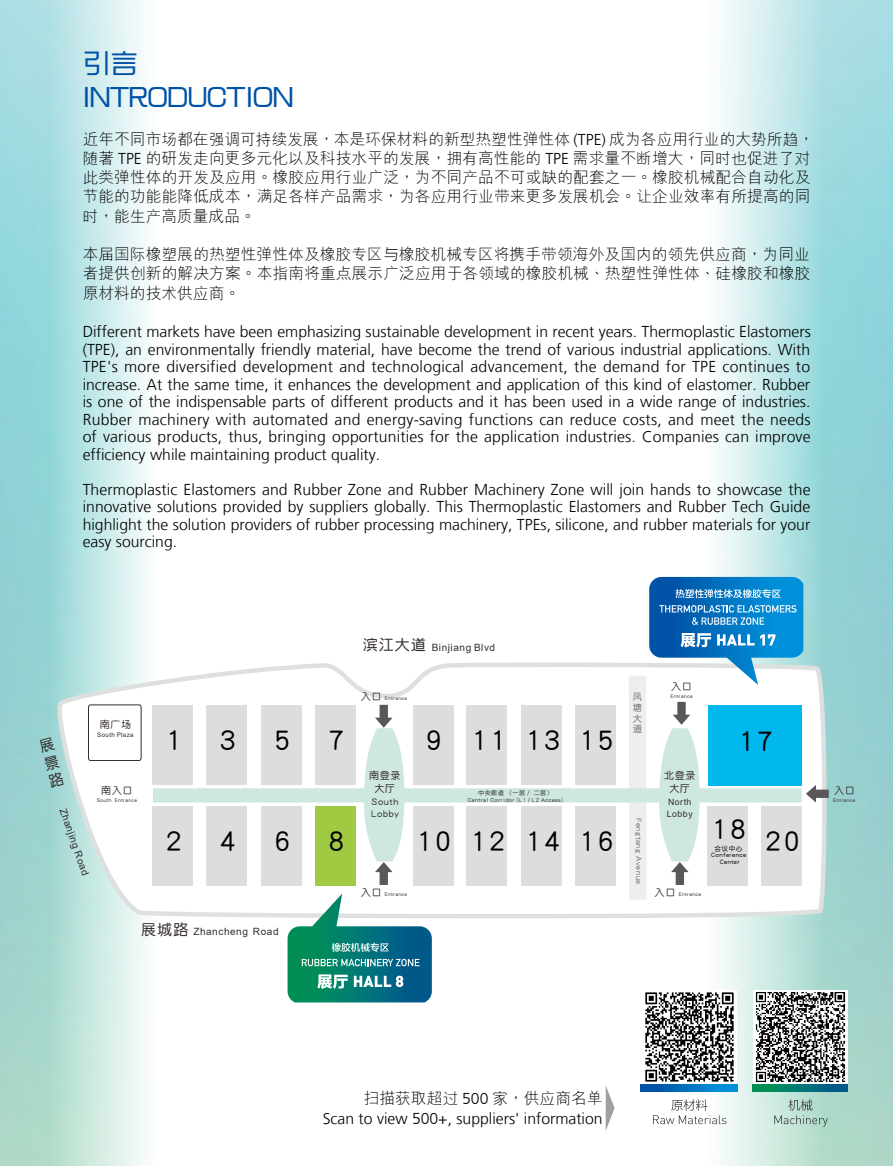
<style>
.page{position:relative;width:893px;height:1166px;background:#fff}
.page>*{position:absolute;margin:0;border:0;box-sizing:border-box;transform-origin:0 0}
.t1{font:30.1px "DFP Yuan W5";letter-spacing:.065em;color:#000}
.t2{font:500 27.65px/33.2px "MJ Ngai HK";color:#0053a6}
.t3{font:300 15.75px/17.5px "Frutiger LT";color:#000;text-align:justify}
.t4{font:300 15.75px/19.2px "M Hei HKS";letter-spacing:.005em;color:#000}
.t5{font:9.97px "Arial";letter-spacing:.055em;color:#342c2b}
.t6{font:9.97px/12.6px "DFP Yuan W5";letter-spacing:.065em;color:#342c2b;text-align:center}
.t7{font:9.28px/10.8px "DFP Yuan W5";color:#757475;text-align:justify}
.t8{font:8.75px "Arial";letter-spacing:.055em;color:#342c2b}
.t9{font:8.4px "DFP Yuan W5";letter-spacing:.065em;color:#757475}
.t10{font:6.65px/6.6px "DFP Yuan W5";letter-spacing:.065em;color:#000;text-align:center}
.t11{font:6.3px "Arial";letter-spacing:.055em;color:#342c2b}
.t12{font:6.12px/6.8px "DFP Yuan W5";letter-spacing:.065em;color:#342c2b;text-align:center}
.t13{font:5.6px "DFP Yuan W5";letter-spacing:.065em;color:#342c2b}
.s1{font-family:"Frutiger LT"}
.s2{font-family:"DFP Yuan W5";font-size:15.05px}
.s3{font-size:9.97px}
</style>
<div class="page">
<img style="left:655px;top:0;width:238px;height:1166px">
<hr style="left:892px;top:754px;width:1px;height:412px;background:#f0f1f1">
<svg style="left:653px;top:1099px;width:73px;height:25px"></svg>
<img style="left:645px;top:990px;width:92px;height:94px">
<svg style="left:641px;top:1084px;width:96px;height:7px"></svg>
<svg style="left:774px;top:1099px;width:54px;height:28px;background:#accdc0"></svg>
<img style="left:753px;top:990px;width:95px;height:94px">
<svg style="left:753px;top:1084px;width:95px;height:7px"></svg>
<svg style="left:606px;top:1086px;width:9px;height:44px"></svg>
<svg style="left:51px;top:661px;width:776px;height:258px"></svg>
<div style="left:629px;top:676px;width:18px;height:223px;background:#efeeef"></div>
<div style="left:708px;top:806px;width:40px;height:79px;background:#dcdddd"></div>
<div style="left:708px;top:705px;width:94px;height:80px;background:#00b8ee"></div>
<svg style="left:153px;top:728px;width:649px;height:133px"></svg>
<div style="left:762px;top:806px;width:40px;height:79px;background:#dcdddd"></div>
<div style="left:153px;top:705px;width:40px;height:79px;background:#dcdddd"></div>
<div style="left:207px;top:705px;width:40px;height:79px;background:#dcdddd"></div>
<div style="left:262px;top:705px;width:40px;height:79px;background:#dcdddd"></div>
<div style="left:316px;top:705px;width:40px;height:79px;background:#dcdddd"></div>
<div style="left:467px;top:705px;width:40px;height:79px;background:#dcdddd"></div>
<div style="left:522px;top:705px;width:40px;height:79px;background:#dcdddd"></div>
<div style="left:576px;top:705px;width:40px;height:79px;background:#dcdddd"></div>
<div style="left:153px;top:806px;width:40px;height:79px;background:#dcdddd"></div>
<div style="left:207px;top:806px;width:40px;height:79px;background:#dcdddd"></div>
<div style="left:262px;top:806px;width:40px;height:79px;background:#dcdddd"></div>
<div style="left:316px;top:806px;width:40px;height:79px;background:#9fca42"></div>
<div style="left:467px;top:806px;width:40px;height:79px;background:#dcdddd"></div>
<div style="left:522px;top:806px;width:40px;height:79px;background:#dcdddd"></div>
<div style="left:576px;top:806px;width:40px;height:79px;background:#dcdddd"></div>
<div style="left:413px;top:705px;width:40px;height:79px;background:#dcdddd"></div>
<div style="left:413px;top:806px;width:40px;height:79px;background:#dcdddd"></div>
<svg style="left:88px;top:704px;width:54px;height:57px"></svg>
<svg style="left:375px;top:705px;width:18px;height:23px"></svg>
<svg style="left:375px;top:862px;width:18px;height:23px"></svg>
<svg style="left:671px;top:862px;width:18px;height:23px"></svg>
<svg style="left:806px;top:785px;width:23px;height:17px"></svg>
<svg style="left:673px;top:702px;width:17px;height:23px"></svg>
<svg style="left:288px;top:893px;width:144px;height:109px"></svg>
<svg style="left:649px;top:577px;width:154px;height:108px"></svg>
<svg style="left:39px;top:737px;width:26px;height:51px"></svg>
<h2 class="t2" style="left:83px;top:45px;width:212px">引言<br>INTRODUCTION</h2>
<p class="t4" style="left:83px;top:129px;width:733px">近年不同市場都在強調可持續發展，本是環保材料的新型熱塑性彈性體 <span class="s1">(TPE)</span> 成為各應用行業的大勢所趨，隨著 <span class="s1">TPE</span> 的研發走向更多元化以及科技水平的發展，擁有高性能的 <span class="s1">TPE</span> 需求量不斷增大，同時也促進了對此類彈性體的開發及應用。橡膠應用行業廣泛，為不同產品不可或缺的配套之一。橡膠機械配合自動化及節能的功能能降低成本，滿足各樣產品需求，為各應用行業帶來更多發展機會。讓企業效率有所提高的同時，能生產高質量成品。</p>
<p class="t4" style="left:83px;top:244px;width:729px;text-align:justify">本屆國際橡塑展的熱塑性彈性體及橡膠專區與橡膠機械專區將攜手帶領海外及國內的領先供應商，為同業者提供創新的解決方案。本指南將重點展示廣泛應用於各領域的橡膠機械、熱塑性彈性體、硅橡膠和橡膠原材料的技術供應商。</p>
<p class="t3" style="left:83px;top:323px;width:730px">Different markets have been emphasizing sustainable development in recent years. Thermoplastic Elastomers (TPE), an environmentally friendly material, have become the trend of various industrial applications. With TPE's more diversified development and technological advancement, the demand for TPE continues to increase. At the same time, it enhances the development and application of this kind of elastomer. Rubber is one of the indispensable parts of different products and it has been used in a wide range of industries.<br>Rubber machinery with automated and energy-saving functions can reduce costs, and meet the needs of various products, thus, bringing opportunities for the application industries. Companies can improve efficiency while maintaining product quality.</p>
<p class="t3" style="left:83px;top:481px;width:729px">Thermoplastic Elastomers and Rubber Zone and Rubber Machinery Zone will join hands to showcase the innovative solutions provided by suppliers globally. This Thermoplastic Elastomers and Rubber Tech Guide highlight the solution providers of rubber processing machinery, TPEs, silicone, and rubber materials for your easy sourcing.</p>
<p class="t6" style="left:100px;top:718px;width:33px">南广场</p>
<p class="t11" style="left:97px;top:731px;width:38px">South Plaza</p>
<p class="t6" style="left:101px;top:784px;width:33px">南入口</p>
<p class="t13" style="left:97px;top:797px;width:42px">South Entrance</p>
<p class="t5" style="left:69px;top:806px;width:72px;rotate:71deg">Zhanjing Road</p>
<p class="t5" style="left:363px;top:641px;width:134px"><span class="s2">滨江大道</span> Binjiang Blvd</p>
<p class="t6" style="left:671px;top:680px;width:22px">入口</p>
<p class="t13" style="left:670px;top:693px;width:24px">Entrance</p>
<p class="t13" style="left:361px;top:695px;width:48px"><span class="s3">入口</span> Entrance</p>
<p class="t7" style="left:633px;top:691px;width:11px">凤塘大道</p>
<h1 class="t1" style="left:166px;top:724px;width:18px">1</h1>
<h1 class="t1" style="left:738px;top:724px;width:37px">17</h1>
<h1 class="t1" style="left:219px;top:724px;width:18px">3</h1>
<h1 class="t1" style="left:274px;top:724px;width:72px">5 7</h1>
<h1 class="t1" style="left:426px;top:724px;width:190px">9 11 13 15</h1>
<h1 class="t1" style="left:166px;top:825px;width:18px">2</h1>
<p class="t6" style="left:369px;top:769px;width:33px">南登录大厅<br>South<br>Lobby</p>
<p class="t12" style="left:468px;top:789px;width:97px">中央廊道 （一层／ 二层）<br>Central Corridor (L1 / L2 Access)</p>
<h1 class="t1" style="left:219px;top:825px;width:18px">4</h1>
<h1 class="t1" style="left:274px;top:825px;width:72px">6 8</h1>
<h1 class="t1" style="left:416px;top:825px;width:199px">10 12 14 16</h1>
<p class="t9" style="left:643px;top:818px;width:68px;rotate:90deg">Fengtang Avenue</p>
<p class="t6" style="left:664px;top:769px;width:33px">北登录大厅</p>
<p class="t8" style="left:668px;top:795px;width:25px">North</p>
<p class="t8" style="left:667px;top:808px;width:27px">Lobby</p>
<p class="t13" style="left:361px;top:891px;width:48px"><span class="s3">入口</span> Entrance</p>
<p class="t13" style="left:655px;top:891px;width:48px"><span class="s3">入口</span> Entrance</p>
<h1 class="t1" style="left:711px;top:813px;width:37px">18</h1>
<p class="t10" style="left:711px;top:845px;width:37px">会议中心<br>Conference<br>Center</p>
<h1 class="t1" style="left:765px;top:825px;width:37px">20</h1>
<p class="t5" style="left:141px;top:925px;width:139px"><span class="s2">展城路</span> Zhancheng Road</p>
<p class="t6" style="left:834px;top:784px;width:22px">入口</p>
<p class="t13" style="left:833px;top:797px;width:24px">Entrance</p>
<p class="t4" style="left:364px;top:1088px;width:240px">掃描獲取超過 <span class="s1">500</span> 家，供應商名單</p>
<p class="t3" style="left:323px;top:1109px;width:281px">Scan to view 500+, suppliers' information</p>
</div>
